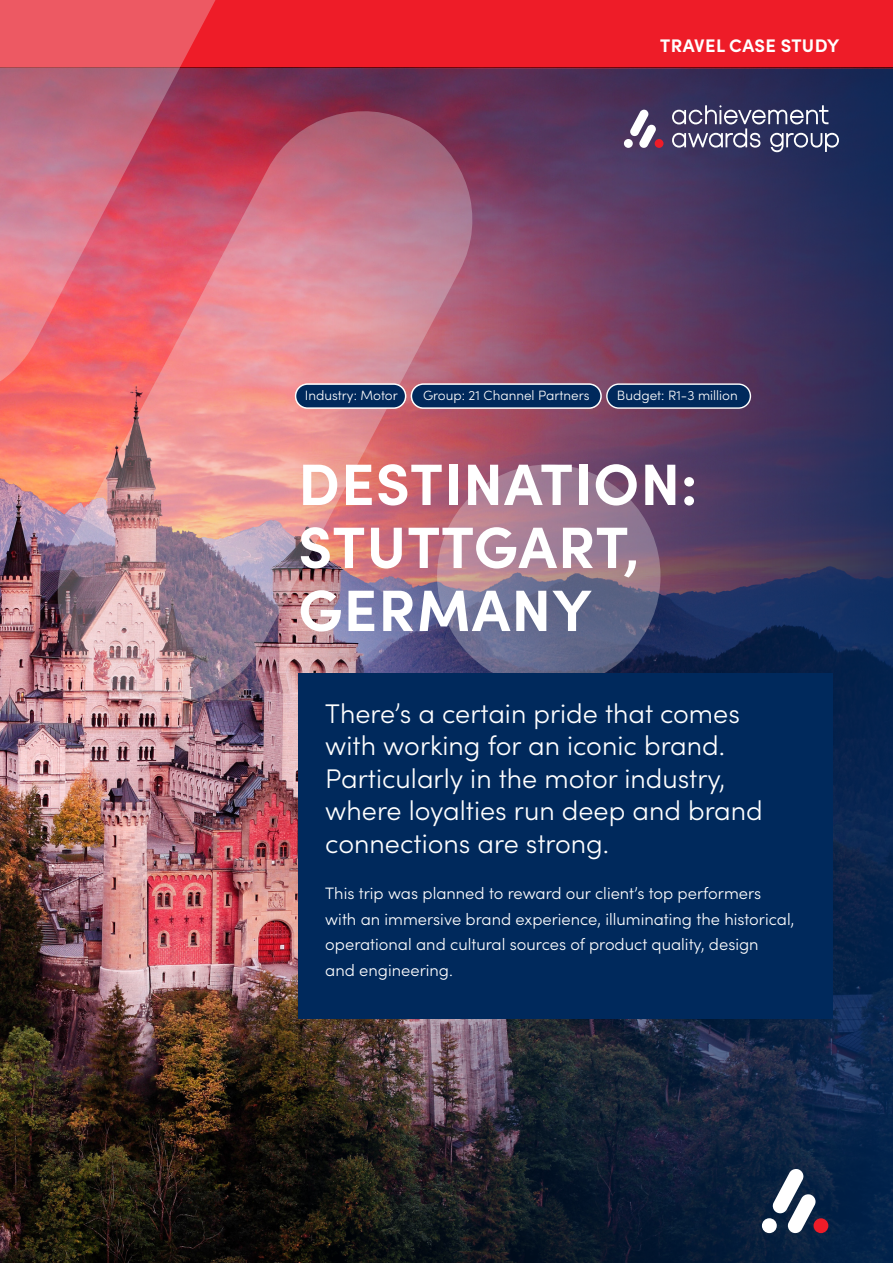
<style>
.page{position:relative;width:893px;height:1263px;background:#fff}
.page>*{position:absolute;margin:0;border:0;box-sizing:border-box;transform-origin:0 0}
.main_heading_-_white{font:700 58.5px/63px "Sofia Pro";letter-spacing:.02em;color:#fff}
.main_intro{font:300 27px/32.4px "Sofia Pro";color:#fff}
.success_story{font:700 18.15px "Sofia Pro";letter-spacing:.02em;color:#fff}
.body{font:300 16.5px/25.5px "Sofia Pro";color:#fff}
.capsule-white{font:300 13.5px "Sofia Pro";color:#fff}
</style>
<div class="page">
<div style="left:0;top:0;width:893px;height:68px;background:#ee1c28"></div>
<img style="left:0;top:69px;width:893px;height:1194px">
<img style="left:0;top:0;width:660px;height:703px">
<div style="left:762px;top:1218px;width:15px;height:15px;background:#fff;border-radius:50%"></div>
<div style="left:813px;top:1218px;width:15px;height:15px;background:#ee1c28;border-radius:50%"></div>
<svg style="left:773px;top:1169px;width:43px;height:64px"></svg>
<div style="left:624px;top:139px;width:9px;height:9px;background:#fff;border-radius:50%"></div>
<div style="left:655px;top:139px;width:8px;height:9px;background:#ee1c28;border-radius:50%"></div>
<svg style="left:630px;top:110px;width:26px;height:38px"></svg>
<svg style="left:672px;top:105px;width:167px;height:47px;background:#585a7d"></svg>
<div style="left:298px;top:673px;width:535px;height:345px;background:#00295c"></div>
<div style="left:296px;top:384px;width:110px;height:24px;background:#00295c;border-radius:12px"></div>
<div style="left:295px;top:383px;width:111px;height:26px;border:1px solid #fff;border-radius:12px"></div>
<div style="left:411px;top:384px;width:190px;height:24px;background:#00295c;border-radius:12px"></div>
<div style="left:411px;top:383px;width:191px;height:26px;border:1px solid #fff;border-radius:12px"></div>
<div style="left:607px;top:384px;width:143px;height:24px;background:#00295c;border-radius:12px"></div>
<div style="left:606px;top:383px;width:145px;height:26px;border:1px solid #fff;border-radius:12px"></div>
<p class="success_story" style="left:660px;top:31px;width:181px">TRAVEL CASE STUDY</p>
<p class="capsule-white" style="left:305px;top:386px;width:95px">Industry: Motor</p>
<p class="capsule-white" style="left:423px;top:386px;width:168px">Group: 21 Channel Partners</p>
<p class="capsule-white" style="left:617px;top:386px;width:122px">Budget: R1-3 million</p>
<p class="main_heading_-_white" style="left:298px;top:448px;width:401px">DESTINATION:<br>STUTTGART,<br>GERMANY</p>
<p class="main_intro" style="left:325px;top:696px;width:439px">There’s a certain pride that comes with working for an iconic brand.<br>Particularly in the motor industry, where loyalties run deep and brand connections are strong.</p>
<p class="body" style="left:325px;top:880px;width:470px">This trip was planned to reward our client’s top performers with an immersive brand experience, illuminating the historical, operational and cultural sources of product quality, design<br>and engineering.</p>
</div>
